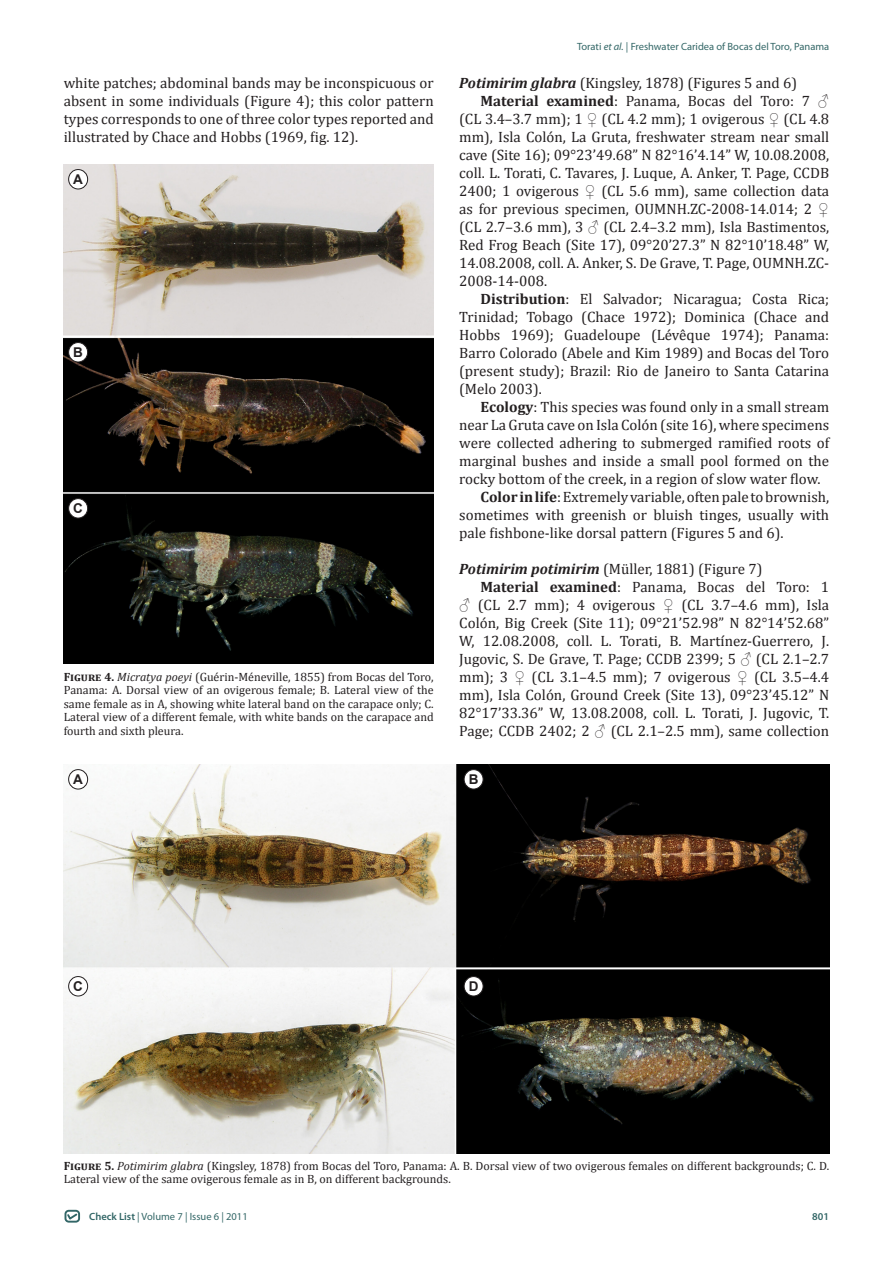
<style>
.page{position:relative;width:893px;height:1263px;background:#fff}
.page>*{position:absolute;margin:0;border:0;box-sizing:border-box;transform-origin:0 0}
.Normal__Web{font:15px/18px "Cambria";color:#231f20;text-align:justify}
.t1{font:700 13.5px "Arial";color:#231f20}
.t2{font:12px/13.5px "Cambria";color:#231f20;text-align:justify}
.t3{font:10.5px "Myriad Pro";color:#336767}
.t4{font:600 10.5px "Myriad Pro";color:#336767}
.s1{font-weight:700}
.s2{font-style:italic}
.s3{font-weight:700;font-style:italic}
.s4{font-family:"Arial"}
.s5{font-weight:600}
</style>
<div class="page">
<div style="left:65px;top:1210px;width:15px;height:12px;border:2px solid #326667;border-radius:3px"></div>
<svg style="left:66px;top:1212px;width:13px;height:9px"></svg>
<img style="left:64px;top:165px;width:370px;height:499px">
<div style="left:69px;top:170px;width:19px;height:19px;background:#fff;border-radius:50%"></div>
<div style="left:68px;top:169px;width:20px;height:20px;border:1px solid #231f20;border-radius:50%"></div>
<div style="left:69px;top:343px;width:19px;height:19px;background:#fff;border-radius:50%"></div>
<div style="left:68px;top:342px;width:20px;height:20px;border:1px solid #231f20;border-radius:50%"></div>
<div style="left:69px;top:499px;width:19px;height:19px;background:#fff;border-radius:50%"></div>
<div style="left:68px;top:498px;width:20px;height:20px;border:1px solid #231f20;border-radius:50%"></div>
<img style="left:64px;top:765px;width:765px;height:388px">
<div style="left:69px;top:770px;width:19px;height:19px;background:#fff;border-radius:50%"></div>
<div style="left:68px;top:769px;width:20px;height:20px;border:1px solid #231f20;border-radius:50%"></div>
<div style="left:464px;top:770px;width:19px;height:19px;background:#fff;border-radius:50%"></div>
<div style="left:464px;top:769px;width:19px;height:20px;border:1px solid #231f20;border-radius:50%"></div>
<div style="left:69px;top:976px;width:19px;height:20px;background:#fff;border-radius:50%"></div>
<div style="left:68px;top:976px;width:20px;height:20px;border:1px solid #231f20;border-radius:50%"></div>
<div style="left:464px;top:976px;width:19px;height:20px;background:#fff;border-radius:50%"></div>
<div style="left:464px;top:976px;width:19px;height:20px;border:1px solid #231f20;border-radius:50%"></div>
<p class="Normal__Web" style="left:64px;top:74px;width:371px">white patches; abdominal bands may be inconspicuous or absent in some individuals (Figure 4); this color pattern types corresponds to one of three color types reported and illustrated by Chace and Hobbs (1969, fig. 12).</p>
<p class="t1" style="left:73px;top:170px;width:11px">A</p>
<p class="t1" style="left:73px;top:343px;width:11px">B</p>
<p class="t1" style="left:73px;top:499px;width:11px">C</p>
<p class="t2" style="left:64px;top:670px;width:371px"><span class="s1">Figure 4.</span> <span class="s2">Micratya poeyi</span> (Guérin-Méneville, 1855) from Bocas del Toro, Panama: A. Dorsal view of an ovigerous female; B. Lateral view of the same female as in A, showing white lateral band on the carapace only; C.<br>Lateral view of a different female, with white bands on the carapace and fourth and sixth pleura.</p>
<p class="t3" style="left:577px;top:40px;width:254px">Torati <span class="s2">et al.</span> | Freshwater Caridea of Bocas del Toro, Panama</p>
<p class="Normal__Web" style="left:459px;top:74px;width:339px"><span class="s3">Potimirim glabra</span> (Kingsley, 1878) (Figures 5 and 6)</p>
<p class="Normal__Web" style="left:459px;top:92px;width:371px;text-indent:21px"><span class="s1">Material examined</span>: Panama, Bocas del Toro: 7 <span class="s4">♂ </span>(CL 3.4–3.7 mm); 1 <span class="s4">♀</span> (CL 4.2 mm); 1 ovigerous <span class="s4">♀</span> (CL 4.8 mm), Isla Colón, La Gruta, freshwater stream near small cave (Site 16); 09°23’49.68” N 82°16’4.14” W, 10.08.2008, coll. L. Torati, C. Tavares, J. Luque, A. Anker, T. Page, CCDB 2400; 1 ovigerous <span class="s4">♀</span> (CL 5.6 mm), same collection data as for previous specimen, OUMNH.ZC-2008-14.014; 2 <span class="s4">♀ </span>(CL 2.7–3.6 mm), 3 <span class="s4">♂</span> (CL 2.4–3.2 mm), Isla Bastimentos, Red Frog Beach (Site 17), 09°20’27.3” N 82°10’18.48” W, 14.08.2008, coll. A. Anker, S. De Grave, T. Page, OUMNH.ZC-2008-14-008.</p>
<p class="Normal__Web" style="left:459px;top:290px;width:371px;text-indent:21px"><span class="s1">Distribution</span>: El Salvador; Nicaragua; Costa Rica; Trinidad; Tobago (Chace 1972); Dominica (Chace and Hobbs 1969); Guadeloupe (Lévêque 1974); Panama:<br>Barro Colorado (Abele and Kim 1989) and Bocas del Toro (present study); Brazil: Rio de Janeiro to Santa Catarina (Melo 2003).</p>
<p class="Normal__Web" style="left:459px;top:398px;width:371px;text-indent:21px"><span class="s1">Ecology</span>: This species was found only in a small stream near La Gruta cave on Isla Colón (site 16), where specimens were collected adhering to submerged ramified roots of marginal bushes and inside a small pool formed on the rocky bottom of the creek, in a region of slow water flow.</p>
<p class="Normal__Web" style="left:459px;top:488px;width:371px;text-indent:21px"><span class="s1">Color in life</span>: Extremely variable, often pale to brownish, sometimes with greenish or bluish tinges, usually with pale fishbone-like dorsal pattern (Figures 5 and 6).</p>
<p class="Normal__Web" style="left:459px;top:560px;width:305px"><span class="s3">Potimirim potimirim</span> (Müller, 1881) (Figure 7)</p>
<p class="Normal__Web" style="left:459px;top:578px;width:371px;text-indent:21px"><span class="s1">Material examined</span>: Panama, Bocas del Toro: 1 <span class="s4">♂</span> (CL 2.7 mm); 4 ovigerous <span class="s4">♀</span> (CL 3.7–4.6 mm), Isla Colón, Big Creek (Site 11); 09°21’52.98” N 82°14’52.68” W, 12.08.2008, coll. L. Torati, B. Martínez-Guerrero, J.<br>Jugovic, S. De Grave, T. Page; CCDB 2399; 5 <span class="s4">♂</span> (CL 2.1–2.7 mm); 3 <span class="s4">♀</span> (CL 3.1–4.5 mm); 7 ovigerous <span class="s4">♀</span> (CL 3.5–4.4 mm), Isla Colón, Ground Creek (Site 13), 09°23’45.12” N 82°17’33.36” W, 13.08.2008, coll. L. Torati, J. Jugovic, T.<br>Page; CCDB 2402; 2 <span class="s4">♂</span> (CL 2.1–2.5 mm), same collection</p>
<p class="t1" style="left:73px;top:770px;width:11px">A</p>
<p class="t1" style="left:469px;top:770px;width:11px">B</p>
<p class="t1" style="left:73px;top:977px;width:11px">C</p>
<p class="t1" style="left:469px;top:977px;width:11px">D</p>
<p class="t2" style="left:64px;top:1159px;width:767px"><span class="s1">Figure 5.</span> <span class="s2">Potimirim glabra</span> (Kingsley, 1878) from Bocas del Toro, Panama: A. B. Dorsal view of two ovigerous females on different backgrounds; C. D.<br>Lateral view of the same ovigerous female as in B, on different backgrounds.</p>
<p class="t3" style="left:89px;top:1210px;width:160px"><span class="s5">Check List</span> | Volume 7 | Issue 6 | 2011</p>
<p class="t4" style="left:812px;top:1209px;width:18px">801</p>
</div>
